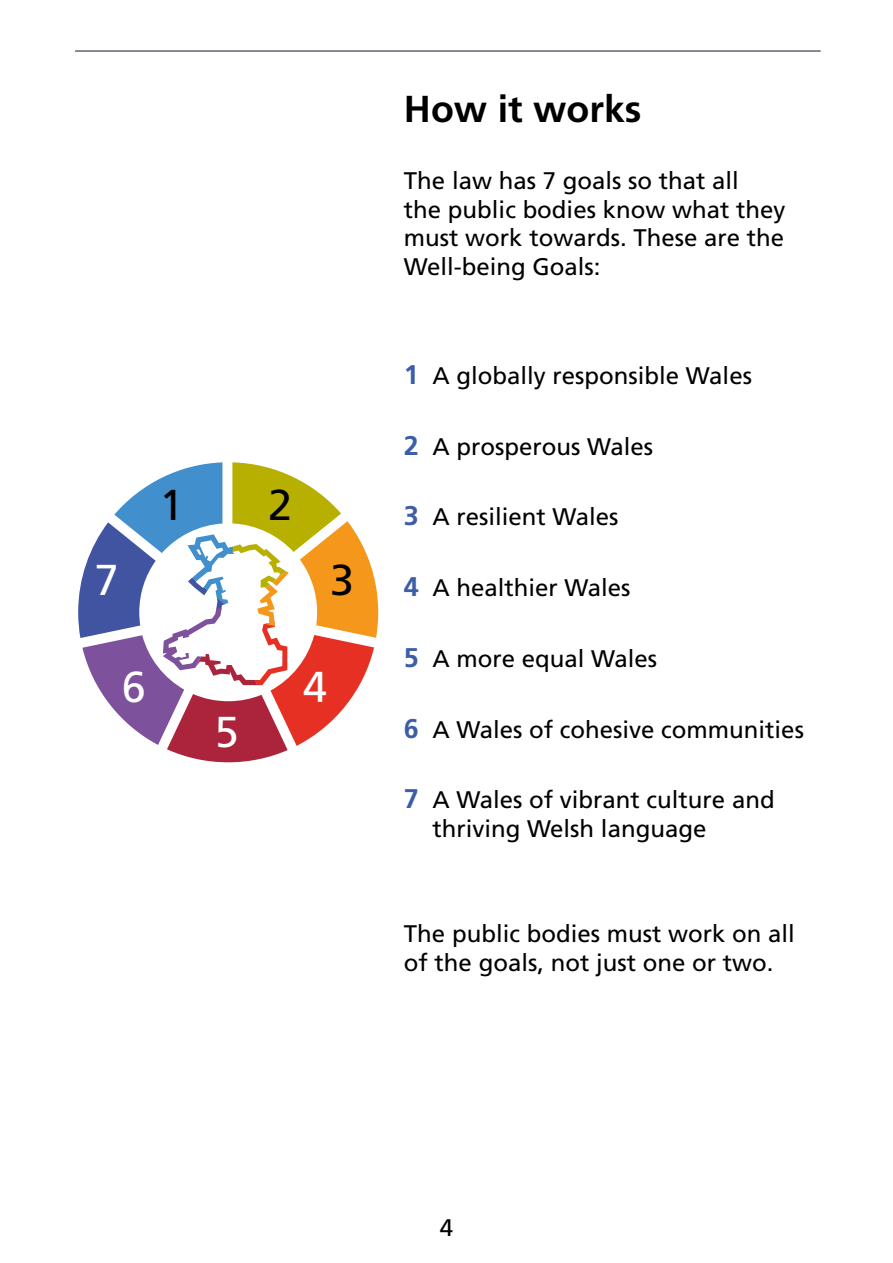
<style>
.page{position:relative;width:893px;height:1263px;background:#fff}
.page>*{position:absolute;margin:0;border:0;box-sizing:border-box;transform-origin:0 0}
.Black_Number{font:43.2px "Frutiger LT Std";color:#fff}
.Black_Number-2{font:43.2px "Frutiger LT Std";color:#000}
.H1_Main_Title{font:700 37.5px "Frutiger LT Std";color:#000}
.Body_Text{font:24px/28.8px "Frutiger LT Std";color:#000}
.Body_Text_18mm{font:24px/28.8px "Frutiger LT Std";color:#000}
.s1{font-weight:700;font-size:27px;color:#3c5da8}
</style>
<div class="page">
<hr style="left:75px;top:51px;width:746px;height:1px;background:#111528">
<svg style="left:78px;top:462px;width:300px;height:300px"></svg>
<p class="Black_Number" style="left:95px;top:555px;width:26px">7</p>
<p class="Black_Number-2" style="left:159px;top:479px;width:26px">1</p>
<p class="Black_Number-2" style="left:268px;top:479px;width:26px">2</p>
<p class="Black_Number-2" style="left:330px;top:555px;width:26px">3</p>
<p class="Black_Number" style="left:122px;top:662px;width:26px">6</p>
<p class="Black_Number" style="left:215px;top:707px;width:26px">5</p>
<p class="Black_Number" style="left:303px;top:662px;width:26px">4</p>
<h1 class="H1_Main_Title" style="left:404px;top:87px;width:239px">How it works</h1>
<p class="Body_Text_18mm" style="left:404px;top:166px;width:383px">The law has 7 goals so that all<br>the public bodies know what they must work towards. These are the<br>Well-being Goals:</p>
<p class="Body_Text" style="left:404px;top:361px;width:350px"><span class="s1">1</span> A globally responsible Wales</p>
<p class="Body_Text" style="left:404px;top:432px;width:251px"><span class="s1">2</span> A prosperous Wales</p>
<p class="Body_Text" style="left:404px;top:503px;width:216px"><span class="s1">3</span> A resilient Wales</p>
<p class="Body_Text" style="left:404px;top:573px;width:228px"><span class="s1">4</span> A healthier Wales</p>
<p class="Body_Text" style="left:404px;top:644px;width:255px"><span class="s1">5</span> A more equal Wales</p>
<p class="Body_Text" style="left:404px;top:715px;width:401px"><span class="s1">6</span> A Wales of cohesive communities</p>
<p class="Body_Text_18mm" style="left:432px;top:785px;width:344px;text-indent:-28px"><span class="s1">7</span> A Wales of vibrant culture and thriving Welsh language</p>
<p class="Body_Text" style="left:404px;top:920px;width:392px">The public bodies must work on all of the goals, not just one or two.</p>
<p class="Body_Text_18mm" style="left:440px;top:1213px;width:15px">4</p>
</div>
